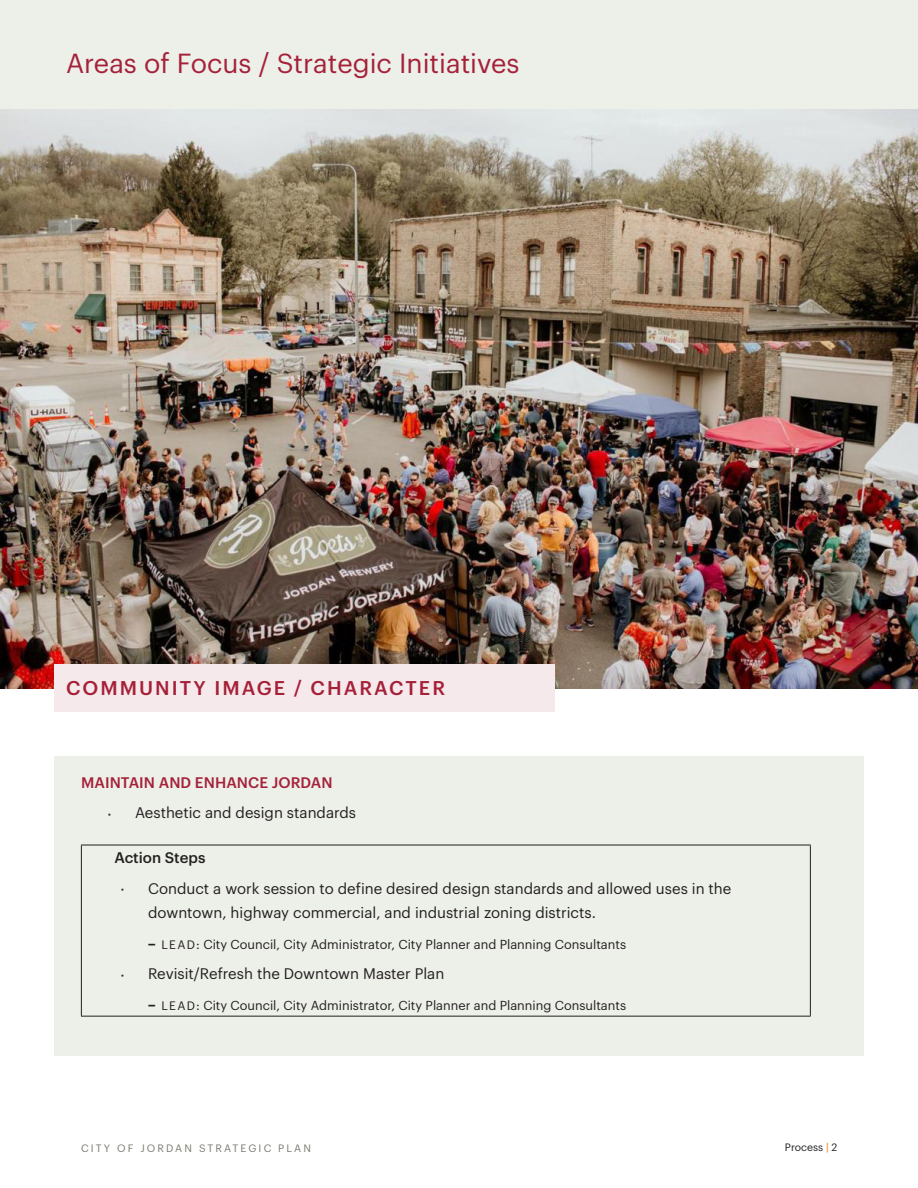
<style>
.page{position:relative;width:918px;height:1188px;background:#fff}
.page>*{position:absolute;margin:0;border:0;box-sizing:border-box;transform-origin:0 0}
.Title_2{font:27px "Graphik";color:#a52139}
.Title_4_white{font:500 19.5px "Graphik";letter-spacing:.105em;color:#a52139}
.t1{font:15px/24px "Graphik";color:#231f20}
.body-text_bullet{font:500 15px "Graphik";letter-spacing:.005em;color:#a52139}
.body-text_bullet-2{font:500 15px "Graphik";color:#231f20}
.t2{font:12.75px "Graphik";color:#231f20}
.t3{font:10.5px "Graphik";letter-spacing:.2em;color:#7b7a70}
.t4{font:10.5px "Graphik";color:#231f20}
.s1{font-size:23.1px}
.s2{font-size:12px}
.s3{font-weight:500;color:#f6902c}
</style>
<div class="page">
<div style="left:54px;top:756px;width:810px;height:300px;background:#edefe9"></div>
<hr style="left:81px;top:845px;width:730px;height:1px;background:#231f20">
<hr style="left:81px;top:845px;width:1px;height:171px;background:#231f20">
<hr style="left:810px;top:845px;width:1px;height:171px;background:#231f20">
<hr style="left:81px;top:1016px;width:730px;height:1px;background:#231f20">
<div style="left:0;top:0;width:918px;height:122px;background:#edefe9"></div>
<img style="left:0;top:110px;width:918px;height:578px">
<div style="left:54px;top:664px;width:501px;height:48px;background:#f6e9eb"></div>
<h1 class="Title_2" style="left:66px;top:43px;width:455px">Areas of Focus / Strategic Initiatives</h1>
<h1 class="Title_4_white" style="left:66px;top:673px;width:381px">COMMUNITY IMAGE / CHARACTER</h1>
<p class="body-text_bullet" style="left:81px;top:771px;width:253px">MAINTAIN AND ENHANCE JORDAN</p>
<p class="t1" style="left:108px;top:800px;width:250px"><span class="s1">-</span> Aesthetic and design standards</p>
<p class="body-text_bullet-2" style="left:114px;top:846px;width:93px">Action Steps</p>
<p class="t1" style="left:148px;top:875px;width:585px;text-indent:-27px"><span class="s1">-</span> Conduct a work session to define desired design standards and allowed uses in the downtown, highway commercial, and industrial zoning districts.</p>
<p class="t2" style="left:148px;top:934px;width:479px"><span class="s1">—</span> <span class="s2">LEAD</span>: City Council, City Administrator, City Planner and Planning Consultants</p>
<p class="t1" style="left:121px;top:961px;width:325px"><span class="s1">-</span> Revisit/Refresh the Downtown Master Plan</p>
<p class="t2" style="left:148px;top:996px;width:479px"><span class="s1">—</span> <span class="s2">LEAD</span>: City Council, City Administrator, City Planner and Planning Consultants</p>
<p class="t3" style="left:81px;top:1140px;width:232px">CITY OF JORDAN STRATEGIC PLAN</p>
<p class="t4" style="left:785px;top:1140px;width:54px">Process <span class="s3">|</span> 2</p>
</div>
